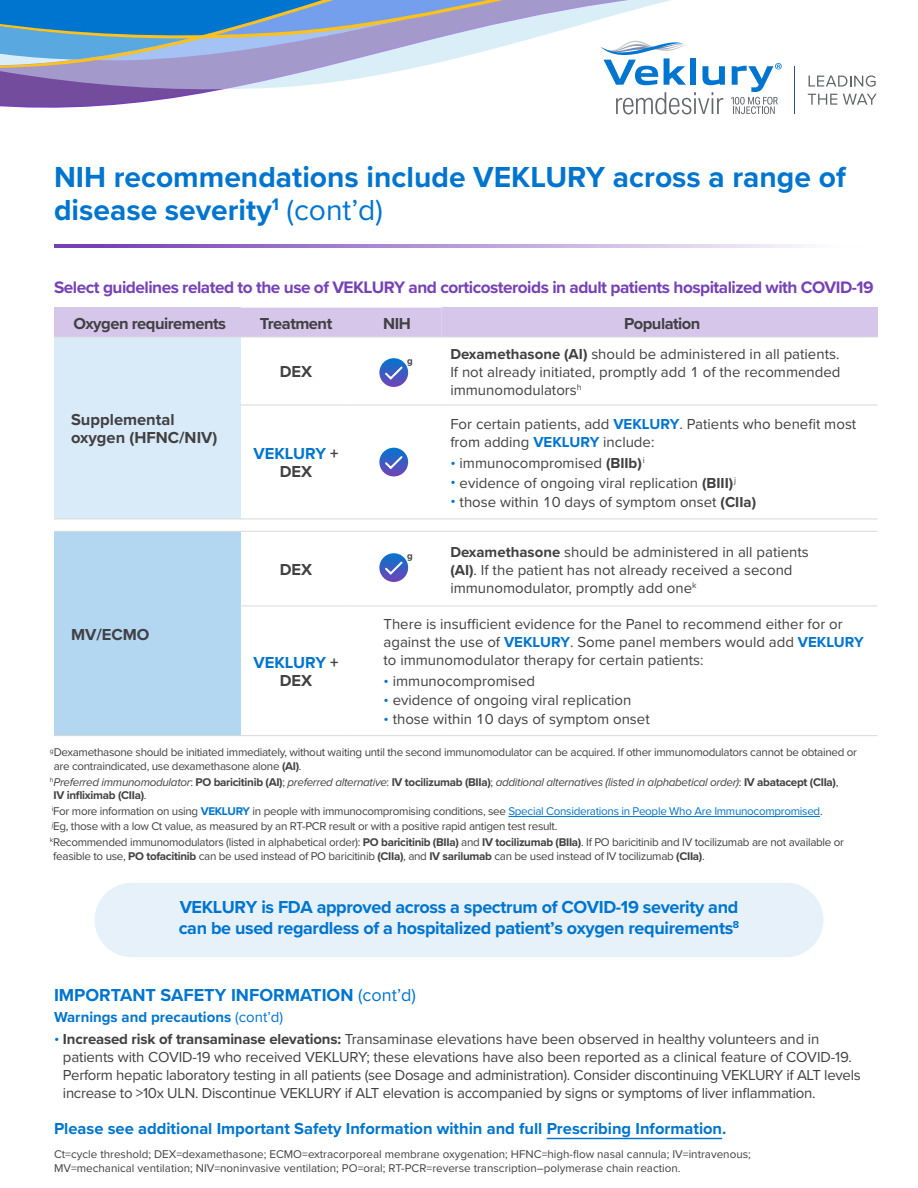
<style>
.page{position:relative;width:918px;height:1188px;background:#fff}
.page>*{position:absolute;margin:0;border:0;box-sizing:border-box;transform-origin:0 0}
.Subhead{font:700 30px/33px "Proxima Nova";color:#0075cf}
.t1{font:700 18px/21px "Proxima Nova";letter-spacing:-.02em;color:#0075cf}
.t2{font:700 18px "Proxima Nova";color:#0075cf}
.t3{font:700 17.25px "Proxima Nova";letter-spacing:-.03em;color:#7741b6}
.t4{font:700 16.5px/18px "Proxima Nova";color:#0075cf;text-align:center}
.t5{font:700 16.5px "Proxima Nova";letter-spacing:-.03em;color:#414042}
.t6{font:700 16.5px/18px "Proxima Nova";color:#414042}
.t7{font:15px/18px "Proxima Nova";color:#414042}
.t8{font:15px/18px "Proxima Nova";letter-spacing:-.02em;color:#414042}
.t9{font:700 15px "Proxima Nova";color:#0075cf}
.t10{font:11.7px/13.5px "Proxima Nova";letter-spacing:-.025em;color:#414042}
.t11{font:11.7px/13.5px "Proxima Nova";color:#414042}
.t12{font:italic 11.7px/13.5px "Proxima Nova";letter-spacing:-.025em;color:#414042}
.t13{font:700 9.6px "Proxima Nova";color:#414042}
.s1{font-weight:400}
.s2{color:#414042}
.s3{font-weight:700}
.s4{font-weight:700;color:#0075cf}
.s5{color:#0075cf}
.s6{font-style:normal}
.s7{font-weight:700;font-style:normal}
</style>
<div class="page">
<hr style="left:794px;top:66px;width:1px;height:48px;background:#335076">
<svg style="left:0;top:0;width:782px;height:114px"></svg>
<svg style="left:809px;top:75px;width:67px;height:12px"></svg>
<svg style="left:808px;top:94px;width:29px;height:11px"></svg>
<svg style="left:843px;top:94px;width:34px;height:11px"></svg>
<hr style="left:54px;top:244px;width:810px;height:3px;background:#7741b6">
<div style="left:54px;top:308px;width:186px;height:29px;background:#d6c6e9"></div>
<div style="left:240px;top:308px;width:202px;height:29px;background:#d6c6e9"></div>
<div style="left:442px;top:308px;width:436px;height:29px;background:#d6c6e9"></div>
<div style="left:54px;top:337px;width:186px;height:182px;background:#d9eaf8"></div>
<div style="left:54px;top:531px;width:186px;height:205px;background:#b3d6f1"></div>
<hr style="left:54px;top:735px;width:186px;height:1px;background:#d9d9d9">
<hr style="left:54px;top:337px;width:186px;height:1px;background:#d9d9d9">
<hr style="left:240px;top:337px;width:107px;height:1px;background:#d9d9d9">
<hr style="left:347px;top:337px;width:95px;height:1px;background:#d9d9d9">
<hr style="left:442px;top:337px;width:435px;height:1px;background:#d9d9d9">
<hr style="left:240px;top:405px;width:107px;height:1px;background:#d9d9d9">
<hr style="left:347px;top:405px;width:95px;height:1px;background:#d9d9d9">
<hr style="left:442px;top:405px;width:435px;height:1px;background:#d9d9d9">
<hr style="left:54px;top:519px;width:186px;height:1px;background:#d9d9d9">
<hr style="left:240px;top:519px;width:107px;height:1px;background:#d9d9d9">
<hr style="left:347px;top:519px;width:95px;height:1px;background:#d9d9d9">
<hr style="left:442px;top:519px;width:435px;height:1px;background:#d9d9d9">
<hr style="left:54px;top:531px;width:186px;height:1px;background:#d9d9d9">
<hr style="left:240px;top:531px;width:107px;height:1px;background:#d9d9d9">
<hr style="left:347px;top:531px;width:95px;height:1px;background:#d9d9d9">
<hr style="left:442px;top:531px;width:435px;height:1px;background:#d9d9d9">
<hr style="left:240px;top:606px;width:107px;height:1px;background:#d9d9d9">
<hr style="left:347px;top:606px;width:95px;height:1px;background:#d9d9d9">
<hr style="left:442px;top:606px;width:435px;height:1px;background:#d9d9d9">
<hr style="left:240px;top:735px;width:107px;height:1px;background:#d9d9d9">
<hr style="left:347px;top:735px;width:95px;height:1px;background:#d9d9d9">
<hr style="left:442px;top:735px;width:435px;height:1px;background:#d9d9d9">
<hr style="left:508px;top:816px;width:312px;height:1px;background:#0075cf">
<div style="left:94px;top:883px;width:730px;height:74px;background:#e6f1fa;border-radius:37px"></div>
<svg style="left:379px;top:553px;width:29px;height:29px"></svg>
<svg style="left:385px;top:562px;width:18px;height:13px"></svg>
<svg style="left:379px;top:358px;width:29px;height:29px"></svg>
<svg style="left:385px;top:367px;width:18px;height:13px"></svg>
<svg style="left:379px;top:448px;width:29px;height:28px"></svg>
<svg style="left:385px;top:456px;width:18px;height:13px"></svg>
<hr style="left:547px;top:1138px;width:175px;height:1px;background:#0075cf">
<p class="Subhead" style="left:54px;top:160px;width:793px">NIH recommendations include VEKLURY across a range of disease severity<sup>1</sup> <span class="s1">(cont’d)</span></p>
<p class="t3" style="left:54px;top:275px;width:821px">Select guidelines related to the use of VEKLURY and corticosteroids in adult patients hospitalized with COVID-19</p>
<p class="t5" style="left:73px;top:311px;width:154px">Oxygen requirements</p>
<p class="t5" style="left:260px;top:311px;width:74px">Treatment</p>
<p class="t5" style="left:383px;top:311px;width:29px">NIH</p>
<p class="t5" style="left:624px;top:311px;width:78px">Population</p>
<p class="t6" style="left:71px;top:411px;width:148px">Supplemental oxygen (HFNC/NIV)</p>
<p class="t5" style="left:71px;top:622px;width:80px">MV/ECMO</p>
<p class="t5" style="left:280px;top:360px;width:34px">DEX</p>
<p class="t4" style="left:253px;top:445px;width:87px">VEKLURY <span class="s2">+<br>DEX</span></p>
<p class="t5" style="left:280px;top:557px;width:34px">DEX</p>
<p class="t4" style="left:253px;top:653px;width:87px">VEKLURY <span class="s2">+<br>DEX</span></p>
<p class="t13" style="left:407px;top:354px;width:7px">g</p>
<p class="t13" style="left:407px;top:549px;width:7px">g</p>
<p class="t7" style="left:450px;top:344px;width:392px;text-align:justify"><span class="s3">Dexamethasone (AI)</span> should be administered in all patients.<br>If not already initiated, promptly add 1 of the recommended immunomodulators<sup>h</sup></p>
<p class="t7" style="left:450px;top:415px;width:408px">For certain patients, add <span class="s4">VEKLURY</span>. Patients who benefit most from adding <span class="s4">VEKLURY</span> include:</p>
<p class="t7" style="left:450px;top:454px;width:196px"><span class="s5">•</span> immunocompromised <span class="s3">(BIIb)</span><sup>i</sup></p>
<p class="t7" style="left:450px;top:473px;width:287px"><span class="s5">•</span> evidence of ongoing viral replication <span class="s3">(BIII)</span><sup>j</sup></p>
<p class="t7" style="left:450px;top:492px;width:307px"><span class="s5">•</span> those within 10 days of symptom onset <span class="s3">(CIIa)</span></p>
<p class="t7" style="left:450px;top:542px;width:360px"><span class="s3">Dexamethasone</span> should be administered in all patients <span class="s3">(AI)</span>. If the patient has not already received a second immunomodulator, promptly add one<sup>k</sup></p>
<p class="t7" style="left:383px;top:614px;width:482px">There is insufficient evidence for the Panel to recommend either for or against the use of <span class="s4">VEKLURY</span>. Some panel members would add <span class="s4">VEKLURY </span>to immunomodulator therapy for certain patients:</p>
<p class="t7" style="left:383px;top:672px;width:153px"><span class="s5">•</span> immunocompromised</p>
<p class="t7" style="left:383px;top:691px;width:249px"><span class="s5">•</span> evidence of ongoing viral replication</p>
<p class="t7" style="left:383px;top:710px;width:268px"><span class="s5">•</span> those within 10 days of symptom onset</p>
<p class="t10" style="left:54px;top:745px;width:805px;text-indent:-4px"><sup>g</sup>Dexamethasone should be initiated immediately, without waiting until the second immunomodulator can be acquired. If other immunomodulators cannot be obtained or are contraindicated, use dexamethasone alone <span class="s3">(AI)</span>.</p>
<p class="t12" style="left:54px;top:775px;width:786px;text-indent:-4px"><sup>h</sup>Preferred immunomodulator<span class="s6">:</span> <span class="s7">PO baricitinib (AI)</span><span class="s6">;</span> preferred alternative<span class="s6">:</span> <span class="s7">IV tocilizumab (BIIa)</span><span class="s6">;</span> additional alternatives (listed in alphabetical order)<span class="s6">:</span> <span class="s7">IV abatacept (CIIa)</span><span class="s6">,<br></span><span class="s7">IV infliximab (CIIa)</span><span class="s6">.</span></p>
<p class="t10" style="left:52px;top:804px;width:772px"><sup>i</sup>For more information on using <span class="s4">VEKLURY</span> in people with immunocompromising conditions, see <span class="s5">Special Considerations in People Who Are Immunocompromised</span>.</p>
<p class="t10" style="left:52px;top:819px;width:507px"><sup>j</sup>Eg, those with a low Ct value, as measured by an RT-PCR result or with a positive rapid antigen test result.</p>
<p class="t10" style="left:50px;top:835px;width:796px"><sup>k</sup>Recommended immunomodulators (listed in alphabetical order): <span class="s3">PO baricitinib (BIIa)</span> and <span class="s3">IV tocilizumab (BIIa)</span>. If PO baricitinib and IV tocilizumab are not available or feasible to use, <span class="s3">PO tofacitinib</span> can be used instead of PO baricitinib <span class="s3">(CIIa)</span>, and <span class="s3">IV sarilumab</span> can be used instead of IV tocilizumab <span class="s3">(CIIa)</span>.</p>
<p class="t1" style="left:179px;top:896px;width:562px">VEKLURY is FDA approved across a spectrum of COVID-19 severity and can be used regardless of a hospitalized patient’s oxygen requirements<sup>8</sup></p>
<p class="t2" style="left:54px;top:981px;width:363px">IMPORTANT SAFETY INFORMATION <span class="s1">(cont’d)</span></p>
<p class="t9" style="left:54px;top:1006px;width:231px">Warnings and precautions <span class="s1">(cont’d)</span></p>
<p class="t8" style="left:63px;top:1029px;width:799px;text-indent:-9px"><span class="s5">•</span> <span class="s3">Increased risk of transaminase elevations:</span> Transaminase elevations have been observed in healthy volunteers and in patients with COVID-19 who received VEKLURY; these elevations have also been reported as a clinical feature of COVID-19.<br>Perform hepatic laboratory testing in all patients (see Dosage and administration). Consider discontinuing VEKLURY if ALT levels increase to &gt;10x ULN. Discontinue VEKLURY if ALT elevation is accompanied by signs or symptoms of liver inflammation.</p>
<h3 class="t4" style="left:54px;top:1119px;width:674px">Please see additional Important Safety Information within and full Prescribing Information.</h3>
<p class="t11" style="left:54px;top:1147px;width:698px">Ct=cycle threshold; DEX=dexamethasone; ECMO=extracorporeal membrane oxygenation; HFNC=high-flow nasal cannula; IV=intravenous;<br>MV=mechanical ventilation; NIV=noninvasive ventilation; PO=oral; RT-PCR=reverse transcription–polymerase chain reaction.</p>
</div>
